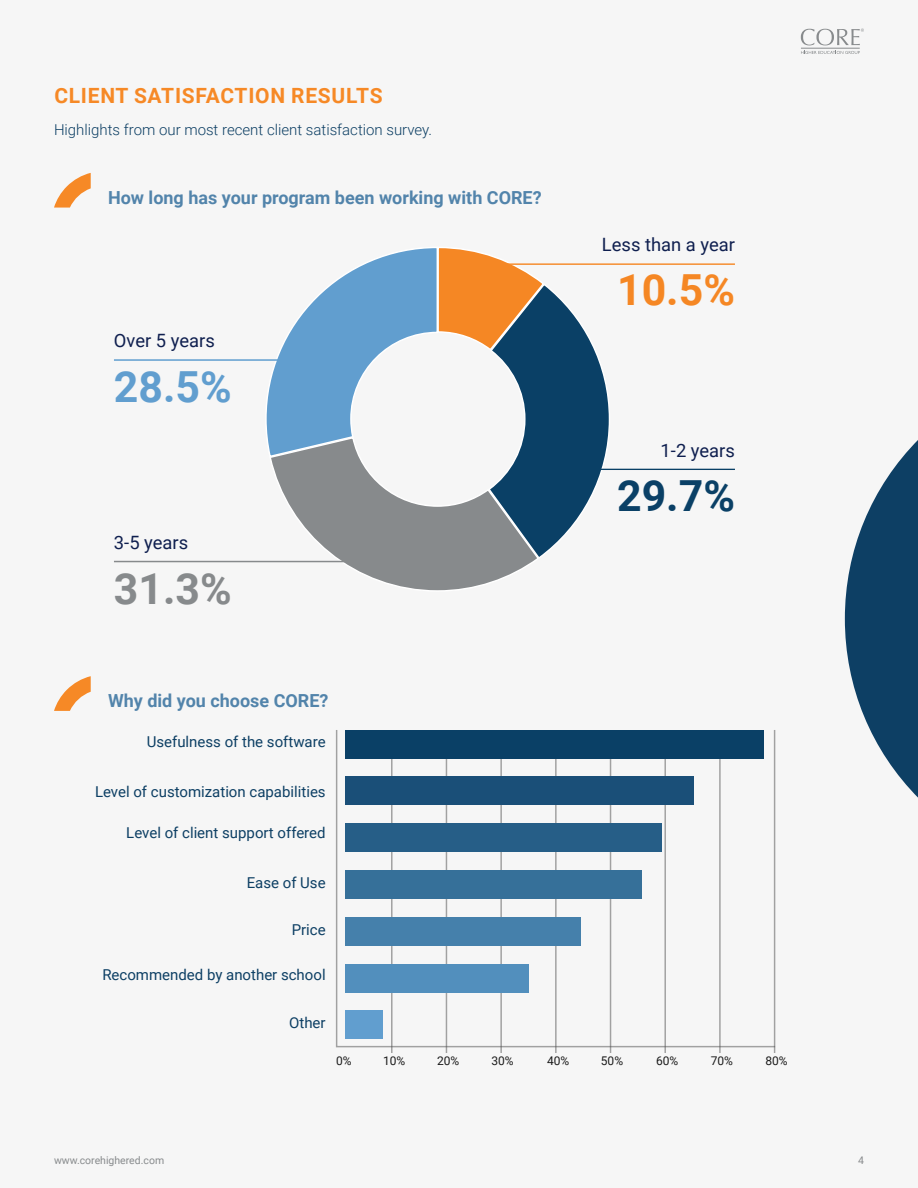
<style>
.page{position:relative;width:918px;height:1188px;background:#f6f6f6}
.page>*{position:absolute;margin:0;border:0;box-sizing:border-box;transform-origin:0 0}
.t1{font:700 42.9px "Roboto";color:#619ecf}
.t2{font:700 42.9px "Roboto";color:#f58724}
.t3{font:700 42.9px "Roboto";color:#0a4066}
.t4{font:700 42.9px "Roboto";color:#878a8c}
.t5{font:700 21px "Roboto";letter-spacing:.035em;color:#f68926}
.t6{font:18.3px "Roboto";color:#0f1f4f}
.t7{font:700 18px "Roboto";color:#5284ab}
.t8{font:15px "Roboto";color:#0d3f64}
.t9{font:300 15px "Roboto";color:#0d3f64}
.t10{font:12px "Roboto";color:#1a1a1a}
.t11{font:10.5px "Roboto";color:#888b8d}
</style>
<div class="page">
<svg style="left:54px;top:173px;width:37px;height:35px"></svg>
<svg style="left:54px;top:676px;width:37px;height:35px"></svg>
<hr style="left:391px;top:736px;width:2px;height:317px;background:#4d4d4d">
<hr style="left:446px;top:736px;width:1px;height:317px;background:#4d4d4d">
<hr style="left:500px;top:736px;width:2px;height:317px;background:#4d4d4d">
<hr style="left:555px;top:736px;width:2px;height:317px;background:#4d4d4d">
<hr style="left:610px;top:736px;width:1px;height:317px;background:#4d4d4d">
<hr style="left:664px;top:736px;width:2px;height:317px;background:#4d4d4d">
<hr style="left:719px;top:736px;width:2px;height:317px;background:#4d4d4d">
<hr style="left:774px;top:730px;width:1px;height:323px;background:#4d4d4d">
<svg style="left:336px;top:730px;width:440px;height:318px"></svg>
<div style="left:345px;top:1011px;width:37px;height:28px;background:#619ecf"></div>
<div style="left:345px;top:964px;width:184px;height:28px;background:#528fbd"></div>
<div style="left:345px;top:917px;width:236px;height:29px;background:#4580ab"></div>
<div style="left:345px;top:870px;width:297px;height:29px;background:#367099"></div>
<div style="left:345px;top:824px;width:317px;height:28px;background:#265e87"></div>
<div style="left:345px;top:777px;width:348px;height:28px;background:#1a4f78"></div>
<div style="left:345px;top:730px;width:418px;height:28px;background:#0a4066"></div>
<hr style="left:801px;top:48px;width:59px;height:1px;background:#888b8d">
<svg style="left:801px;top:29px;width:63px;height:16px"></svg>
<svg style="left:801px;top:51px;width:59px;height:3px"></svg>
<svg style="left:265px;top:248px;width:346px;height:343px"></svg>
<hr style="left:114px;top:359px;width:185px;height:2px;background:#619ecf">
<hr style="left:455px;top:263px;width:280px;height:2px;background:#f58724">
<hr style="left:544px;top:469px;width:191px;height:1px;background:#0a4066">
<hr style="left:114px;top:561px;width:281px;height:1px;background:#878a8c">
<svg style="left:845px;top:440px;width:73px;height:358px"></svg>
<h2 class="t5" style="left:54px;top:81px;width:330px">CLIENT SATISFACTION RESULTS</h2>
<p class="t9" style="left:54px;top:119px;width:380px">Highlights from our most recent client satisfaction survey.</p>
<p class="t7" style="left:108px;top:185px;width:435px">How long has your program been working with CORE?</p>
<p class="t6" style="left:114px;top:328px;width:102px">Over 5 years</p>
<h1 class="t1" style="left:114px;top:356px;width:119px">28.5%</h1>
<p class="t6" style="left:114px;top:530px;width:76px">3-5 years</p>
<h1 class="t4" style="left:114px;top:558px;width:119px">31.3%</h1>
<p class="t7" style="left:108px;top:688px;width:222px">Why did you choose CORE?</p>
<p class="t8" style="left:147px;top:731px;width:180px">Usefulness of the software</p>
<p class="t8" style="left:95px;top:781px;width:232px">Level of customization capabilities</p>
<p class="t8" style="left:126px;top:822px;width:201px">Level of client support offered</p>
<p class="t8" style="left:247px;top:872px;width:80px">Ease of Use</p>
<p class="t8" style="left:292px;top:919px;width:35px">Price</p>
<p class="t8" style="left:102px;top:964px;width:225px">Recommended by another school</p>
<p class="t8" style="left:289px;top:1012px;width:38px">Other</p>
<p class="t6" style="left:602px;top:232px;width:135px">Less than a year</p>
<h1 class="t2" style="left:617px;top:260px;width:119px">10.5%</h1>
<p class="t6" style="left:661px;top:438px;width:76px">1-2 years</p>
<h1 class="t3" style="left:617px;top:466px;width:119px">29.7%</h1>
<p class="t10" style="left:336px;top:1052px;width:17px">0%</p>
<p class="t10" style="left:383px;top:1052px;width:24px">10%</p>
<p class="t10" style="left:437px;top:1052px;width:24px">20%</p>
<p class="t10" style="left:492px;top:1052px;width:24px">30%</p>
<p class="t10" style="left:547px;top:1052px;width:24px">40%</p>
<p class="t10" style="left:601px;top:1052px;width:24px">50%</p>
<p class="t10" style="left:656px;top:1052px;width:24px">60%</p>
<p class="t10" style="left:711px;top:1052px;width:24px">70%</p>
<p class="t10" style="left:765px;top:1052px;width:24px">80%</p>
<p class="t11" style="left:54px;top:1153px;width:112px">www.corehighered.com</p>
<p class="t11" style="left:858px;top:1153px;width:7px">4</p>
</div>
